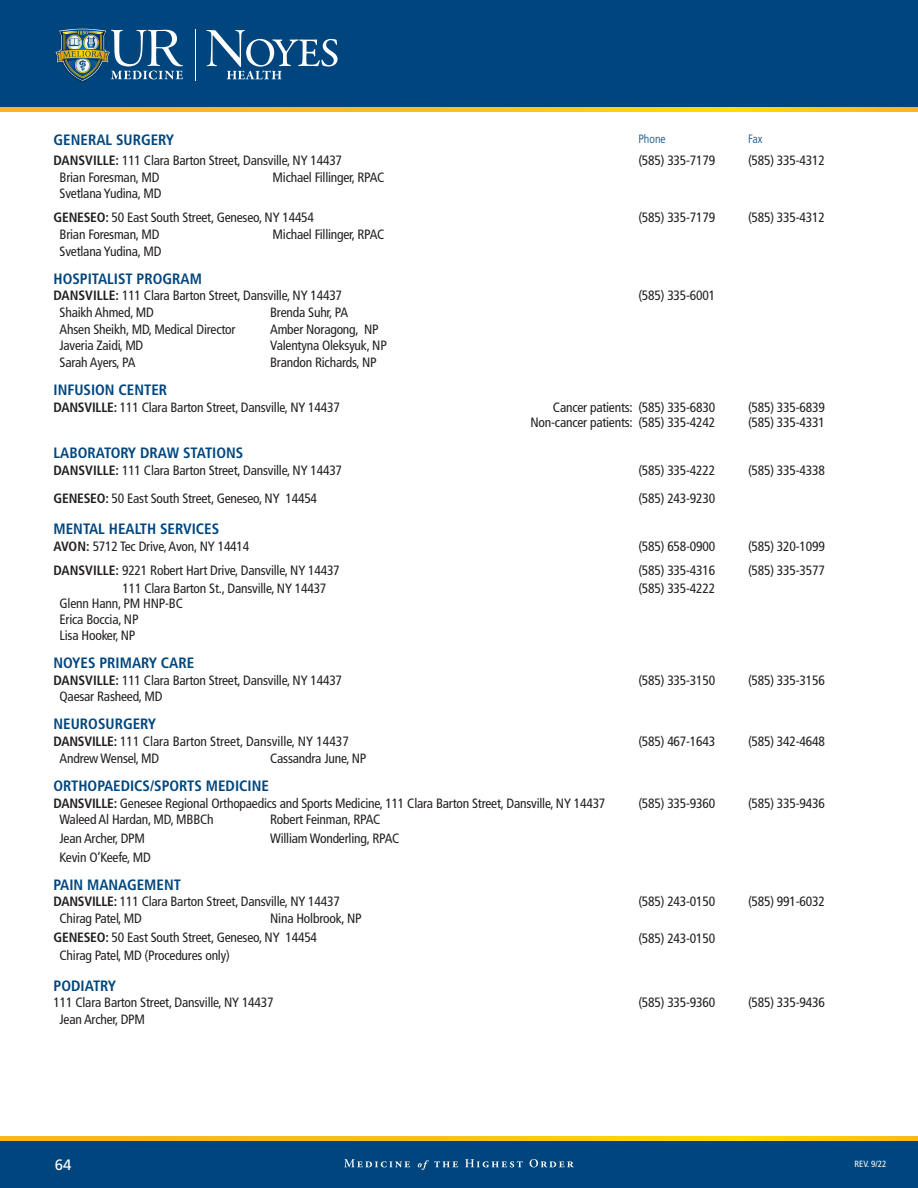
<style>
.page{position:relative;width:918px;height:1188px;background:#fff}
.page>*{position:absolute;margin:0;border:0;box-sizing:border-box;transform-origin:0 0}
.CAP_HEAD_NO_UNDERLINE{font:700 condensed 15px "Frutiger LT Pro";color:#00467e}
.t1{font:15px "Frutiger LT Std";color:#fff}
.BODY_COPY_9_10_75_NO_RULE{font:condensed 13.5px/16.2px "Frutiger LT Pro";letter-spacing:-.015em;color:#231f20}
.COL_HEAD{font:300 condensed 12px "Frutiger LT Pro";color:#00457d}
.t2{font:condensed 9px "Frutiger LT Pro";color:#fff}
.s1{font-weight:700}
</style>
<div class="page">
<div style="left:0;top:0;width:918px;height:108px;background:#00457d"></div>
<div style="left:0;top:1140px;width:918px;height:48px;background:#00457d"></div>
<svg style="left:0;top:1136px;width:918px;height:4px;background:#fac216"></svg>
<svg style="left:0;top:107px;width:918px;height:5px;background:#fac216"></svg>
<svg style="left:344px;top:1159px;width:66px;height:8px"></svg>
<svg style="left:418px;top:1160px;width:40px;height:10px"></svg>
<svg style="left:465px;top:1159px;width:58px;height:8px"></svg>
<svg style="left:530px;top:1159px;width:44px;height:8px"></svg>
<hr style="left:195px;top:29px;width:1px;height:51px;background:#fff">
<img style="left:55px;top:28px;width:35px;height:54px">
<img style="left:56px;top:29px;width:127px;height:52px">
<svg style="left:206px;top:30px;width:132px;height:49px"></svg>
<p class="CAP_HEAD_NO_UNDERLINE" style="left:54px;top:131px;width:122px">GENERAL SURGERY</p>
<p class="COL_HEAD" style="left:638px;top:132px;width:29px">Phone</p>
<p class="COL_HEAD" style="left:748px;top:132px;width:16px">Fax</p>
<p class="BODY_COPY_9_10_75_NO_RULE" style="left:54px;top:152px;width:290px"><span class="s1">DANSVILLE:</span> 111 Clara Barton Street, Dansville, NY 14437</p>
<p class="BODY_COPY_9_10_75_NO_RULE" style="left:638px;top:152px;width:78px">(585) 335-7179</p>
<p class="BODY_COPY_9_10_75_NO_RULE" style="left:748px;top:152px;width:78px">(585) 335-4312</p>
<p class="BODY_COPY_9_10_75_NO_RULE" style="left:60px;top:169px;width:102px">Brian Foresman, MD</p>
<p class="BODY_COPY_9_10_75_NO_RULE" style="left:273px;top:169px;width:113px">Michael Fillinger, RPAC</p>
<p class="BODY_COPY_9_10_75_NO_RULE" style="left:60px;top:186px;width:103px">Svetlana Yudina, MD</p>
<p class="BODY_COPY_9_10_75_NO_RULE" style="left:54px;top:210px;width:262px"><span class="s1">GENESEO:</span> 50 East South Street, Geneseo, NY 14454</p>
<p class="BODY_COPY_9_10_75_NO_RULE" style="left:638px;top:210px;width:78px">(585) 335-7179</p>
<p class="BODY_COPY_9_10_75_NO_RULE" style="left:748px;top:210px;width:78px">(585) 335-4312</p>
<p class="BODY_COPY_9_10_75_NO_RULE" style="left:60px;top:226px;width:102px">Brian Foresman, MD</p>
<p class="BODY_COPY_9_10_75_NO_RULE" style="left:273px;top:226px;width:113px">Michael Fillinger, RPAC</p>
<p class="BODY_COPY_9_10_75_NO_RULE" style="left:60px;top:243px;width:103px">Svetlana Yudina, MD</p>
<p class="CAP_HEAD_NO_UNDERLINE" style="left:54px;top:269px;width:150px">HOSPITALIST PROGRAM</p>
<p class="BODY_COPY_9_10_75_NO_RULE" style="left:54px;top:288px;width:290px"><span class="s1">DANSVILLE:</span> 111 Clara Barton Street, Dansville, NY 14437</p>
<p class="BODY_COPY_9_10_75_NO_RULE" style="left:638px;top:288px;width:78px">(585) 335-6001</p>
<p class="BODY_COPY_9_10_75_NO_RULE" style="left:60px;top:304px;width:96px">Shaikh Ahmed, MD</p>
<p class="BODY_COPY_9_10_75_NO_RULE" style="left:270px;top:304px;width:80px">Brenda Suhr, PA</p>
<p class="BODY_COPY_9_10_75_NO_RULE" style="left:60px;top:321px;width:177px">Ahsen Sheikh, MD, Medical Director</p>
<p class="BODY_COPY_9_10_75_NO_RULE" style="left:270px;top:321px;width:110px">Amber Noragong, NP</p>
<p class="BODY_COPY_9_10_75_NO_RULE" style="left:60px;top:338px;width:85px">Javeria Zaidi, MD</p>
<p class="BODY_COPY_9_10_75_NO_RULE" style="left:270px;top:338px;width:118px">Valentyna Oleksyuk, NP</p>
<p class="BODY_COPY_9_10_75_NO_RULE" style="left:60px;top:354px;width:78px">Sarah Ayers, PA</p>
<p class="BODY_COPY_9_10_75_NO_RULE" style="left:270px;top:354px;width:108px">Brandon Richards, NP</p>
<p class="CAP_HEAD_NO_UNDERLINE" style="left:54px;top:381px;width:115px">INFUSION CENTER</p>
<p class="BODY_COPY_9_10_75_NO_RULE" style="left:54px;top:399px;width:288px"><span class="s1">DANSVILLE:</span> 111 Clara Barton Street, Dansville, NY 14437</p>
<p class="BODY_COPY_9_10_75_NO_RULE" style="left:553px;top:399px;width:164px">Cancer patients: (585) 335-6830</p>
<p class="BODY_COPY_9_10_75_NO_RULE" style="left:748px;top:399px;width:78px">(585) 335-6839</p>
<p class="BODY_COPY_9_10_75_NO_RULE" style="left:531px;top:414px;width:186px">Non-cancer patients: (585) 335-4242</p>
<p class="BODY_COPY_9_10_75_NO_RULE" style="left:748px;top:414px;width:78px">(585) 335-4331</p>
<p class="CAP_HEAD_NO_UNDERLINE" style="left:54px;top:443px;width:191px">LABORATORY DRAW STATIONS</p>
<p class="BODY_COPY_9_10_75_NO_RULE" style="left:54px;top:463px;width:290px"><span class="s1">DANSVILLE:</span> 111 Clara Barton Street, Dansville, NY 14437</p>
<p class="BODY_COPY_9_10_75_NO_RULE" style="left:638px;top:463px;width:78px">(585) 335-4222</p>
<p class="BODY_COPY_9_10_75_NO_RULE" style="left:748px;top:463px;width:78px">(585) 335-4338</p>
<p class="BODY_COPY_9_10_75_NO_RULE" style="left:54px;top:490px;width:265px"><span class="s1">GENESEO:</span> 50 East South Street, Geneseo, NY 14454</p>
<p class="BODY_COPY_9_10_75_NO_RULE" style="left:638px;top:490px;width:78px">(585) 243-9230</p>
<p class="CAP_HEAD_NO_UNDERLINE" style="left:54px;top:520px;width:167px">MENTAL HEALTH SERVICES</p>
<p class="BODY_COPY_9_10_75_NO_RULE" style="left:54px;top:538px;width:197px"><span class="s1">AVON:</span> 5712 Tec Drive, Avon, NY 14414</p>
<p class="BODY_COPY_9_10_75_NO_RULE" style="left:638px;top:538px;width:78px">(585) 658-0900</p>
<p class="BODY_COPY_9_10_75_NO_RULE" style="left:748px;top:538px;width:78px">(585) 320-1099</p>
<p class="BODY_COPY_9_10_75_NO_RULE" style="left:54px;top:562px;width:288px"><span class="s1">DANSVILLE:</span> 9221 Robert Hart Drive, Dansville, NY 14437</p>
<p class="BODY_COPY_9_10_75_NO_RULE" style="left:638px;top:562px;width:78px">(585) 335-4316</p>
<p class="BODY_COPY_9_10_75_NO_RULE" style="left:748px;top:562px;width:78px">(585) 335-3577</p>
<p class="BODY_COPY_9_10_75_NO_RULE" style="left:123px;top:580px;width:205px">111 Clara Barton St., Dansville, NY 14437</p>
<p class="BODY_COPY_9_10_75_NO_RULE" style="left:638px;top:580px;width:78px">(585) 335-4222</p>
<p class="BODY_COPY_9_10_75_NO_RULE" style="left:60px;top:595px;width:125px">Glenn Hann, PM HNP-BC<br>Erica Boccia, NP</p>
<p class="BODY_COPY_9_10_75_NO_RULE" style="left:60px;top:627px;width:77px">Lisa Hooker, NP</p>
<p class="CAP_HEAD_NO_UNDERLINE" style="left:54px;top:654px;width:142px">NOYES PRIMARY CARE</p>
<p class="BODY_COPY_9_10_75_NO_RULE" style="left:54px;top:672px;width:290px"><span class="s1">DANSVILLE:</span> 111 Clara Barton Street, Dansville, NY 14437</p>
<p class="BODY_COPY_9_10_75_NO_RULE" style="left:638px;top:672px;width:78px">(585) 335-3150</p>
<p class="BODY_COPY_9_10_75_NO_RULE" style="left:748px;top:672px;width:78px">(585) 335-3156</p>
<p class="BODY_COPY_9_10_75_NO_RULE" style="left:60px;top:688px;width:105px">Qaesar Rasheed, MD</p>
<p class="CAP_HEAD_NO_UNDERLINE" style="left:54px;top:715px;width:104px">NEUROSURGERY</p>
<p class="BODY_COPY_9_10_75_NO_RULE" style="left:54px;top:733px;width:297px"><span class="s1">DANSVILLE:</span> 111 Clara Barton Street, Dansville, NY 14437</p>
<p class="BODY_COPY_9_10_75_NO_RULE" style="left:638px;top:733px;width:78px">(585) 467-1643</p>
<p class="BODY_COPY_9_10_75_NO_RULE" style="left:748px;top:733px;width:78px">(585) 342-4648</p>
<p class="BODY_COPY_9_10_75_NO_RULE" style="left:60px;top:750px;width:101px">Andrew Wensel, MD</p>
<p class="BODY_COPY_9_10_75_NO_RULE" style="left:270px;top:750px;width:98px">Cassandra June, NP</p>
<p class="CAP_HEAD_NO_UNDERLINE" style="left:54px;top:777px;width:217px">ORTHOPAEDICS/SPORTS MEDICINE</p>
<p class="BODY_COPY_9_10_75_NO_RULE" style="left:54px;top:795px;width:553px"><span class="s1">DANSVILLE:</span> Genesee Regional Orthopaedics and Sports Medicine, 111 Clara Barton Street, Dansville, NY 14437</p>
<p class="BODY_COPY_9_10_75_NO_RULE" style="left:638px;top:795px;width:78px">(585) 335-9360</p>
<p class="BODY_COPY_9_10_75_NO_RULE" style="left:748px;top:795px;width:78px">(585) 335-9436</p>
<p class="BODY_COPY_9_10_75_NO_RULE" style="left:60px;top:811px;width:156px">Waleed Al Hardan, MD, MBBCh</p>
<p class="BODY_COPY_9_10_75_NO_RULE" style="left:270px;top:811px;width:112px">Robert Feinman, RPAC</p>
<p class="BODY_COPY_9_10_75_NO_RULE" style="left:60px;top:830px;width:87px">Jean Archer, DPM</p>
<p class="BODY_COPY_9_10_75_NO_RULE" style="left:270px;top:830px;width:131px">William Wonderling, RPAC</p>
<p class="BODY_COPY_9_10_75_NO_RULE" style="left:60px;top:849px;width:93px">Kevin O’Keefe, MD</p>
<p class="CAP_HEAD_NO_UNDERLINE" style="left:54px;top:876px;width:129px">PAIN MANAGEMENT</p>
<p class="BODY_COPY_9_10_75_NO_RULE" style="left:54px;top:894px;width:288px"><span class="s1">DANSVILLE:</span> 111 Clara Barton Street, Dansville, NY 14437</p>
<p class="BODY_COPY_9_10_75_NO_RULE" style="left:638px;top:894px;width:78px">(585) 243-0150</p>
<p class="BODY_COPY_9_10_75_NO_RULE" style="left:748px;top:894px;width:78px">(585) 991-6032</p>
<p class="BODY_COPY_9_10_75_NO_RULE" style="left:60px;top:910px;width:84px">Chirag Patel, MD</p>
<p class="BODY_COPY_9_10_75_NO_RULE" style="left:270px;top:910px;width:93px">Nina Holbrook, NP</p>
<p class="BODY_COPY_9_10_75_NO_RULE" style="left:54px;top:929px;width:265px"><span class="s1">GENESEO:</span> 50 East South Street, Geneseo, NY 14454</p>
<p class="BODY_COPY_9_10_75_NO_RULE" style="left:638px;top:930px;width:78px">(585) 243-0150</p>
<p class="BODY_COPY_9_10_75_NO_RULE" style="left:60px;top:948px;width:172px">Chirag Patel, MD (Procedures only)</p>
<p class="CAP_HEAD_NO_UNDERLINE" style="left:54px;top:976px;width:64px">PODIATRY</p>
<p class="BODY_COPY_9_10_75_NO_RULE" style="left:54px;top:994px;width:222px">111 Clara Barton Street, Dansville, NY 14437</p>
<p class="BODY_COPY_9_10_75_NO_RULE" style="left:638px;top:994px;width:78px">(585) 335-9360</p>
<p class="BODY_COPY_9_10_75_NO_RULE" style="left:748px;top:994px;width:78px">(585) 335-9436</p>
<p class="BODY_COPY_9_10_75_NO_RULE" style="left:60px;top:1011px;width:87px">Jean Archer, DPM</p>
<p class="t1" style="left:55px;top:1156px;width:18px">64</p>
<p class="t2" style="left:855px;top:1158px;width:33px">REV. 9/22</p>
</div>
